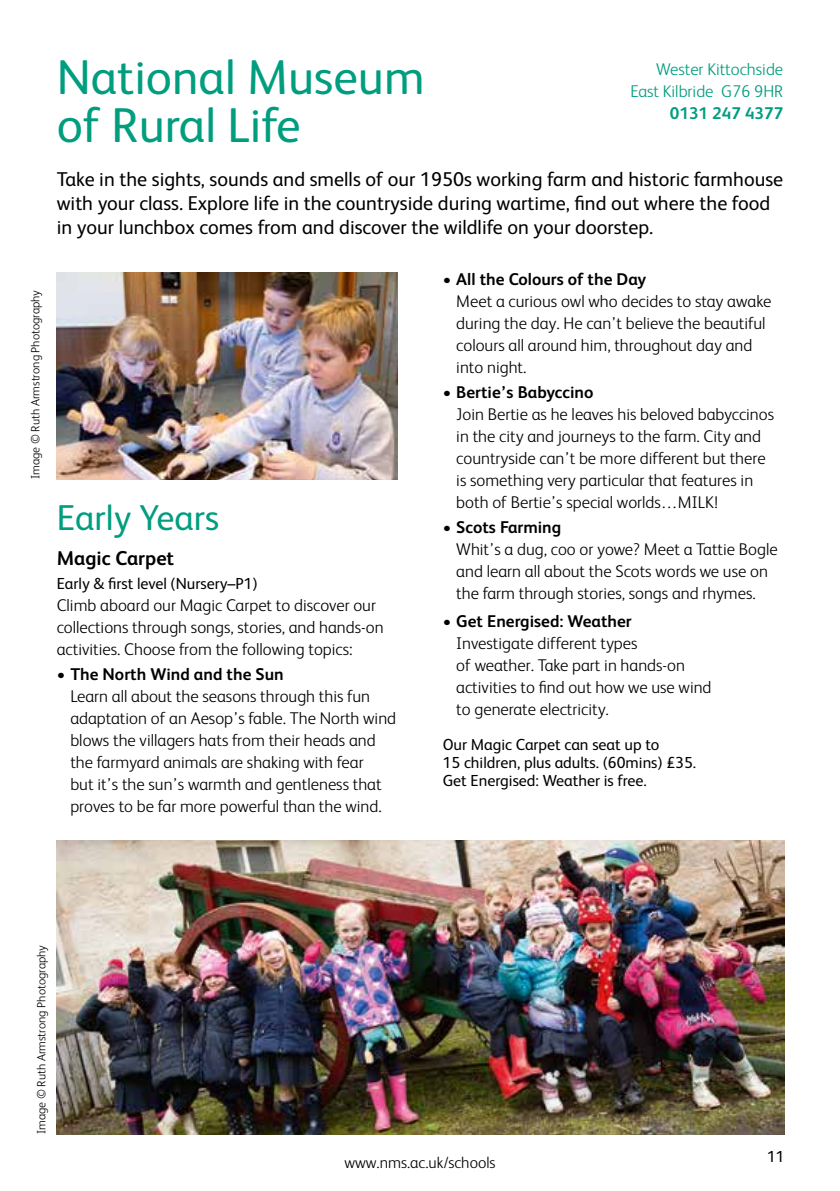
<style>
.page{position:relative;width:840px;height:1191px;background:#fff}
.page>*{position:absolute;margin:0;border:0;box-sizing:border-box;transform-origin:0 0}
.t1{font:49px/48px "FS Albert";color:#009d7f}
.t2{font:36px "FS Albert";color:#009d7f}
.t3{font:20px/24px "FS Albert";color:#000}
.t4{font:700 20px "FS Albert";color:#000}
.t5{font:300 17px/22px "FS Albert";color:#000}
.t6{font:700 17px "FS Albert";color:#000}
.t7{font:300 17px/22px "FS Albert";color:#009d7f;text-align:right}
.t8{font:700 17px "FS Albert";color:#009d7f}
.t9{font:16px/18px "FS Albert";color:#000}
.t10{font:300 16px "FS Albert";color:#000}
.t11{font:300 12px "FS Albert";color:#000}
</style>
<div class="page">
<img style="left:57px;top:840px;width:727px;height:294px">
<img style="left:57px;top:272px;width:340px;height:207px">
<p class="t11" style="left:27px;top:479px;width:190px;rotate:-90deg">Image © Ruth Armstrong Photography</p>
<h1 class="t1" style="left:57px;top:51px;width:369px">National Museum of Rural Life</h1>
<p class="t7" style="left:630px;top:58px;width:154px">Wester Kittochside<br>East Kilbride G76 9HR</p>
<p class="t8" style="left:669px;top:102px;width:115px">0131 247 4377</p>
<p class="t3" style="left:57px;top:166px;width:727px">Take in the sights, sounds and smells of our 1950s working farm and historic farmhouse with your class. Explore life in the countryside during wartime, find out where the food in your lunchbox comes from and discover the wildlife on your doorstep.</p>
<h2 class="t2" style="left:57px;top:493px;width:164px">Early Years</h2>
<p class="t4" style="left:57px;top:544px;width:119px">Magic Carpet</p>
<p class="t9" style="left:57px;top:573px;width:202px">Early &amp; first level (Nursery–P1)</p>
<p class="t5" style="left:57px;top:593px;width:328px">Climb aboard our Magic Carpet to discover our collections through songs, stories, and hands-on activities. Choose from the following topics:</p>
<p class="t6" style="left:57px;top:662px;width:228px">• The North Wind and the Sun</p>
<p class="t5" style="left:70px;top:684px;width:327px">Learn all about the seasons through this fun adaptation of an Aesop’s fable. The North wind blows the villagers hats from their heads and the farmyard animals are shaking with fear<br>but it’s the sun’s warmth and gentleness that proves to be far more powerful than the wind.</p>
<p class="t6" style="left:442px;top:268px;width:205px">• All the Colours of the Day</p>
<p class="t5" style="left:456px;top:290px;width:316px">Meet a curious owl who decides to stay awake during the day. He can’t believe the beautiful colours all around him, throughout day and into night.</p>
<p class="t6" style="left:442px;top:381px;width:152px">• Bertie’s Babyccino</p>
<p class="t5" style="left:456px;top:402px;width:319px">Join Bertie as he leaves his beloved babyccinos in the city and journeys to the farm. City and countryside can’t be more different but there is something very particular that features in both of Bertie’s special worlds…MILK!</p>
<p class="t6" style="left:442px;top:515px;width:120px">• Scots Farming</p>
<p class="t5" style="left:456px;top:537px;width:323px">Whit’s a dug, coo or yowe? Meet a Tattie Bogle and learn all about the Scots words we use on the farm through stories, songs and rhymes.</p>
<p class="t6" style="left:442px;top:609px;width:190px">• Get Energised: Weather</p>
<p class="t5" style="left:456px;top:631px;width:257px">Investigate different types<br>of weather. Take part in hands-on activities to find out how we use wind to generate electricity.</p>
<p class="t9" style="left:442px;top:734px;width:255px">Our Magic Carpet can seat up to<br>15 children, plus adults. (60mins) £35.<br>Get Energised: Weather is free.</p>
<p class="t11" style="left:33px;top:1134px;width:190px;rotate:-90deg">Image © Ruth Armstrong Photography</p>
<p class="t10" style="left:344px;top:1151px;width:153px">www.nms.ac.uk/schools</p>
<p class="t9" style="left:766px;top:1146px;width:19px">11</p>
</div>
